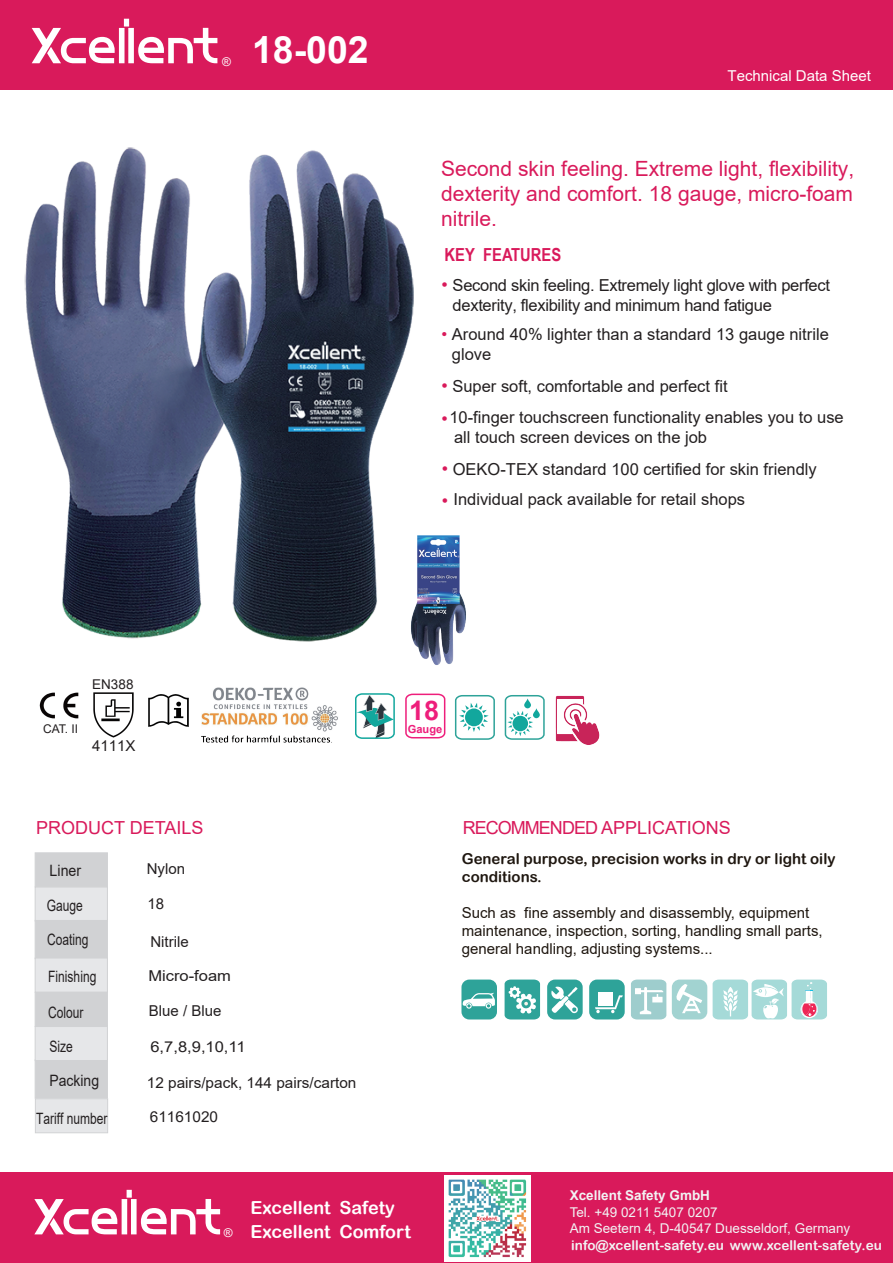
<style>
.page{position:relative;width:893px;height:1263px;background:#fff}
.page>*{position:absolute;margin:0;border:0;box-sizing:border-box;transform-origin:0 0}
.t1{font:700 37.5px "Arial";color:#fff}
.t2{font:700 27px "Arial";color:#ee1e7b}
.t3{font:21px/25.2px "Arial";color:#d91a5b;text-align:justify}
.t4{font:18px/24.8px "Arial Rounded MT Bold";color:#fff}
.t5{font:18px "Arial";letter-spacing:-.055em;color:#d91a5b}
.t6{font:18px "Arial";color:#d91a5b}
.t7{font:700 18px "Arial Narrow";color:#d91a5b}
.t8{font:16.5px/19.8px "Arial";color:#231f20}
.t9{font:16.5px/19.8px "Arial";letter-spacing:-.02em;color:#231f20}
.t10{font:15.6px "Arial";color:#231f20;scale:.77 1}
.t11{font:15.6px "Arial";color:#231f20;scale:.89 1}
.t12{font:15.6px "Arial";color:#231f20;scale:.91 1}
.t13{font:15px/18px "Arial";color:#1f1710}
.t14{font:15px "Arial";color:#231f20}
.t15{font:15px/18px "Arial Rounded MT Bold";color:#1f1710}
.t16{font:15px "Arial";color:#231f20;scale:1.1 1}
.t17{font:15px "Arial";color:#fff}
.t18{font:13.5px/16.2px "Arial";color:#f2f3f4}
.t19{font:13.5px "Arial Rounded MT Bold";color:#f2f3f4}
.t20{font:700 13.5px "Arial";color:#f2f3f4}
.t21{font:13.5px "Arial";color:#231f20}
.t22{font:12px "Arial";color:#231f20}
.t23{font:12px "Arial";color:#fff}
.t24{font:700 11.1px "Arial";color:#ee1e7b}
.s1{font-size:18px;color:#d91a5b}
.s2{color:#d91a5b}
</style>
<div class="page">
<img style="left:24px;top:147px;width:390px;height:495px">
<div style="left:35px;top:853px;width:73px;height:34px;background:#d1d2d4"></div>
<div style="left:35px;top:887px;width:73px;height:34px;background:#e6e7e9;border:1px solid #d1d2d4"></div>
<div style="left:35px;top:920px;width:73px;height:39px;background:#d1d2d4"></div>
<div style="left:35px;top:958px;width:73px;height:34px;background:#e6e7e9;border:1px solid #d1d2d4"></div>
<div style="left:35px;top:992px;width:73px;height:34px;background:#d1d2d4"></div>
<div style="left:35px;top:1060px;width:73px;height:38px;background:#d1d2d4"></div>
<div style="left:35px;top:1026px;width:73px;height:34px;background:#e6e7e9;border:1px solid #d1d2d4"></div>
<div style="left:0;top:1173px;width:893px;height:90px;background:#d91a5b"></div>
<svg style="left:34px;top:1190px;width:186px;height:44px"></svg>
<img style="left:93px;top:692px;width:41px;height:46px">
<img style="left:39px;top:692px;width:40px;height:27px">
<img style="left:148px;top:694px;width:41px;height:33px">
<img style="left:445px;top:1176px;width:85px;height:85px">
<div style="left:0;top:0;width:893px;height:89px;background:#d91a5b"></div>
<svg style="left:32px;top:19px;width:185px;height:44px"></svg>
<div style="left:35px;top:1099px;width:73px;height:34px;background:#e6e7e9;border:1px solid #d1d2d4"></div>
<div style="left:672px;top:979px;width:35px;height:40px;background:#a2d3d1;border-radius:8px"></div>
<div style="left:461px;top:979px;width:36px;height:40px;background:#2ea399;border-radius:8px"></div>
<svg style="left:462px;top:992px;width:33px;height:17px"></svg>
<svg style="left:631px;top:979px;width:35px;height:40px"></svg>
<svg style="left:505px;top:979px;width:35px;height:40px"></svg>
<svg style="left:676px;top:984px;width:26px;height:29px"></svg>
<div style="left:589px;top:979px;width:36px;height:40px;background:#2ea399;border-radius:8px"></div>
<div style="left:547px;top:979px;width:36px;height:40px;background:#2ea399;border-radius:8px"></div>
<svg style="left:551px;top:986px;width:27px;height:27px"></svg>
<svg style="left:595px;top:995px;width:28px;height:18px"></svg>
<div style="left:598px;top:992px;width:15px;height:13px;background:#fff"></div>
<svg style="left:713px;top:979px;width:114px;height:40px"></svg>
<svg style="left:405px;top:693px;width:41px;height:46px"></svg>
<svg style="left:454px;top:695px;width:41px;height:45px"></svg>
<svg style="left:504px;top:695px;width:41px;height:45px"></svg>
<img style="left:555px;top:695px;width:44px;height:50px">
<svg style="left:355px;top:693px;width:40px;height:46px"></svg>
<img style="left:381px;top:531px;width:85px;height:134px">
<img style="left:202px;top:687px;width:136px;height:56px">
<p class="t22" style="left:43px;top:721px;width:37px">CAT. II</p>
<p class="t21" style="left:92px;top:674px;width:43px">EN388</p>
<p class="t14" style="left:92px;top:736px;width:45px">4111X</p>
<p class="t23" style="left:222px;top:54px;width:10px">®</p>
<h1 class="t1" style="left:252px;top:23px;width:118px">18-002</h1>
<p class="t17" style="left:728px;top:65px;width:145px">Technical Data Sheet</p>
<p class="t3" style="left:441px;top:155px;width:415px">Second skin feeling. Extreme light, flexibility, dexterity and comfort. 18 gauge, micro-foam nitrile.</p>
<p class="t7" style="left:445px;top:241px;width:118px">KEY FEATURES</p>
<p class="t9" style="left:453px;top:275px;width:379px;text-indent:-11px"><span class="s1">•</span> Second skin feeling. Extremely light glove with perfect dexterity, flexibility and minimum hand fatigue</p>
<p class="t8" style="left:452px;top:324px;width:378px;text-indent:-10px"><span class="s2">•</span> Around 40% lighter than a standard 13 gauge nitrile glove</p>
<p class="t8" style="left:442px;top:376px;width:288px"><span class="s1">•</span> Super soft, comfortable and perfect fit</p>
<p class="t8" style="left:454px;top:407px;width:391px;text-indent:-12px"><span class="s1">•</span> 10-finger touchscreen functionality enables you to use all touch screen devices on the job</p>
<p class="t8" style="left:442px;top:459px;width:376px"><span class="s1">•</span> OEKO-TEX standard 100 certified for skin friendly</p>
<p class="t8" style="left:442px;top:489px;width:305px"><span class="s1">•</span> Individual pack available for retail shops</p>
<h2 class="t2" style="left:409px;top:691px;width:32px">18</h2>
<p class="t24" style="left:408px;top:721px;width:36px">Gauge</p>
<p class="t6" style="left:36px;top:815px;width:169px">PRODUCT DETAILS</p>
<p class="t5" style="left:463px;top:815px;width:270px">RECOMMENDED APPLICATIONS</p>
<p class="t12" style="left:50px;top:860px;width:36px">Liner</p>
<p class="t15" style="left:462px;top:850px;width:375px">General purpose, precision works in dry or light oily conditions.</p>
<p class="t13" style="left:462px;top:904px;width:362px">Such as fine assembly and disassembly, equipment maintenance, inspection, sorting, handling small parts, general handling, adjusting systems...</p>
<p class="t14" style="left:147px;top:858px;width:40px">Nylon</p>
<p class="t14" style="left:147px;top:893px;width:18px">18</p>
<p class="t10" style="left:47px;top:895px;width:48px">Gauge</p>
<p class="t10" style="left:47px;top:929px;width:55px">Coating</p>
<p class="t10" style="left:48px;top:966px;width:64px">Finishing</p>
<p class="t14" style="left:150px;top:931px;width:40px">Nitrile</p>
<p class="t16" style="left:148px;top:965px;width:77px">Micro-foam</p>
<p class="t10" style="left:48px;top:1002px;width:47px">Colour</p>
<p class="t14" style="left:149px;top:1000px;width:74px">Blue / Blue</p>
<p class="t10" style="left:49px;top:1036px;width:32px">Size</p>
<p class="t16" style="left:150px;top:1036px;width:88px">6,7,8,9,10,11</p>
<p class="t11" style="left:50px;top:1070px;width:57px">Packing</p>
<p class="t14" style="left:147px;top:1072px;width:211px">12 pairs/pack, 144 pairs/carton</p>
<p class="t10" style="left:36px;top:1108px;width:94px">Tariff number</p>
<p class="t14" style="left:150px;top:1107px;width:70px">61161020</p>
<p class="t23" style="left:224px;top:1225px;width:10px">®</p>
<p class="t4" style="left:250px;top:1195px;width:162px">Excellent Safety<br>Excellent Comfort</p>
<p class="t20" style="left:570px;top:1186px;width:142px">Xcellent Safety GmbH</p>
<p class="t18" style="left:570px;top:1203px;width:282px">Tel. +49 0211 5407 0207<br>Am Seetern 4, D-40547 Duesseldorf, Germany</p>
<p class="t19" style="left:571px;top:1237px;width:312px">info@xcellent-safety.eu www.xcellent-safety.eu</p>
</div>
